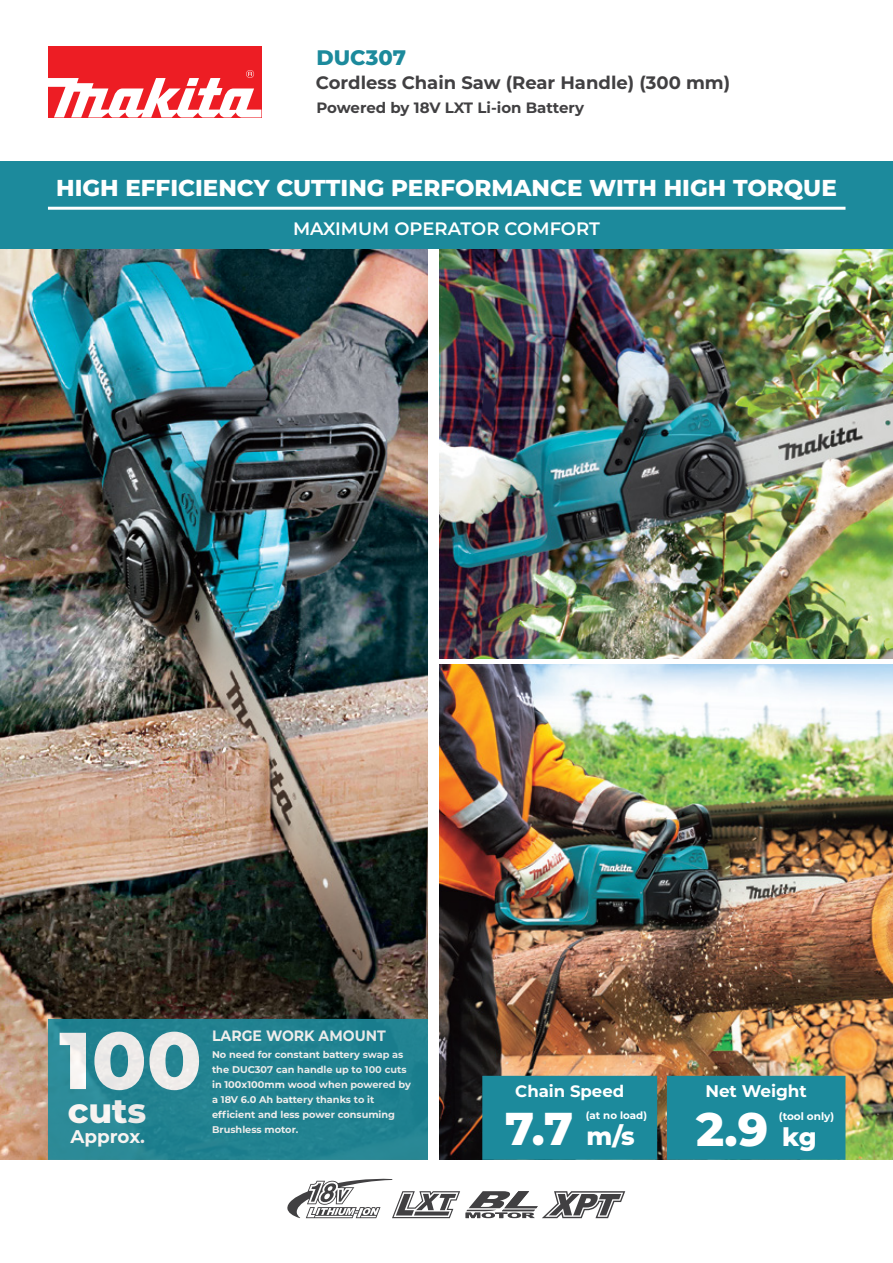
<style>
.page{position:relative;width:893px;height:1263px;background:#fff}
.page>*{position:absolute;margin:0;border:0;box-sizing:border-box;transform-origin:0 0}
.t1{font:800 80.4px "Montserrat";color:#fff}
.t2{font:800 46.95px "Montserrat";color:#fff}
.t3{font:800 46.05px "Montserrat";color:#fff}
.t4{font:800 34.35px "Montserrat";color:#fff}
.t5{font:800 22.95px "Montserrat";color:#fff}
.t6{font:800 21px "Montserrat";color:#1c8a9c}
.t7{font:700 18.3px "Montserrat";color:#fff}
.t8{font:700 18px "Montserrat";color:#414042}
.t9{font:600 18px "Montserrat";color:#fff}
.t10{font:700 16.8px "Montserrat";color:#fff}
.t11{font:700 16.5px "Montserrat";color:#fff}
.t12{font:700 15px "Montserrat";letter-spacing:-.005em;color:#414042}
.t13{font:700 15px "Montserrat";color:#fff;scale:.94 1}
.t14{font:700 10.5px "Montserrat";color:#fff}
.t15{font:700 10.35px "Montserrat";color:#fff}
.t16{font:700 9.75px/15px "Montserrat";color:#fff}
.s1{font-size:24.75px}
.s2{font-size:25.35px}
</style>
<div class="page">
<img style="left:0;top:249px;width:428px;height:911px">
<img style="left:439px;top:249px;width:454px;height:410px">
<img style="left:439px;top:664px;width:454px;height:496px">
<div style="left:48px;top:46px;width:213px;height:71px;background:#ed1d24"></div>
<svg style="left:48px;top:70px;width:213px;height:47px"></svg>
<svg style="left:48px;top:1019px;width:380px;height:141px;background:#228391"></svg>
<div style="left:0;top:161px;width:893px;height:88px;background:#1c8a9c"></div>
<svg style="left:287px;top:1178px;width:173px;height:40px"></svg>
<svg style="left:466px;top:1191px;width:159px;height:27px"></svg>
<div style="left:667px;top:1076px;width:178px;height:84px;background:#1c8a9c"></div>
<div style="left:482px;top:1076px;width:175px;height:84px;background:#1c8a9c"></div>
<hr style="left:48px;top:207px;width:797px;height:3px;background:#fff">
<h3 class="t6" style="left:316px;top:42px;width:91px">DUC307</h3>
<h3 class="t12" style="left:316px;top:97px;width:269px">Powered by 18V LXT Li-ion Battery</h3>
<h3 class="t8" style="left:316px;top:69px;width:416px">Cordless Chain Saw (Rear Handle) (300 mm)</h3>
<h3 class="t5" style="left:56px;top:171px;width:782px">HIGH EFFICIENCY CUTTING PERFORMANCE WITH HIGH TORQUE</h3>
<h3 class="t9" style="left:293px;top:216px;width:308px">MAXIMUM OPERATOR COMFORT</h3>
<h1 class="t1" style="left:59px;top:1001px;width:144px">100</h1>
<h3 class="t4" style="left:68px;top:1085px;width:80px">cuts</h3>
<h3 class="t7" style="left:70px;top:1124px;width:76px">Approx.</h3>
<h3 class="t13" style="left:212px;top:1025px;width:186px">LARGE WORK AMOUNT</h3>
<p class="t16" style="left:212px;top:1046px;width:200px">No need for constant battery swap as the DUC307 can handle up to 100 cuts in 100x100mm wood when powered by a 18V 6.0 Ah battery thanks to it efficient and less power consuming<br>Brushless motor.</p>
<h3 class="t11" style="left:515px;top:1079px;width:110px">Chain Speed</h3>
<h3 class="t3" style="left:505px;top:1094px;width:131px">7.7 <span class="s1">m/s</span></h3>
<p class="t15" style="left:586px;top:1108px;width:63px">(at no load)</p>
<h3 class="t10" style="left:705px;top:1079px;width:103px">Net Weight</h3>
<h2 class="t2" style="left:696px;top:1095px;width:122px">2.9 <span class="s2">kg</span></h2>
<p class="t14" style="left:779px;top:1108px;width:57px">(tool only)</p>
</div>
